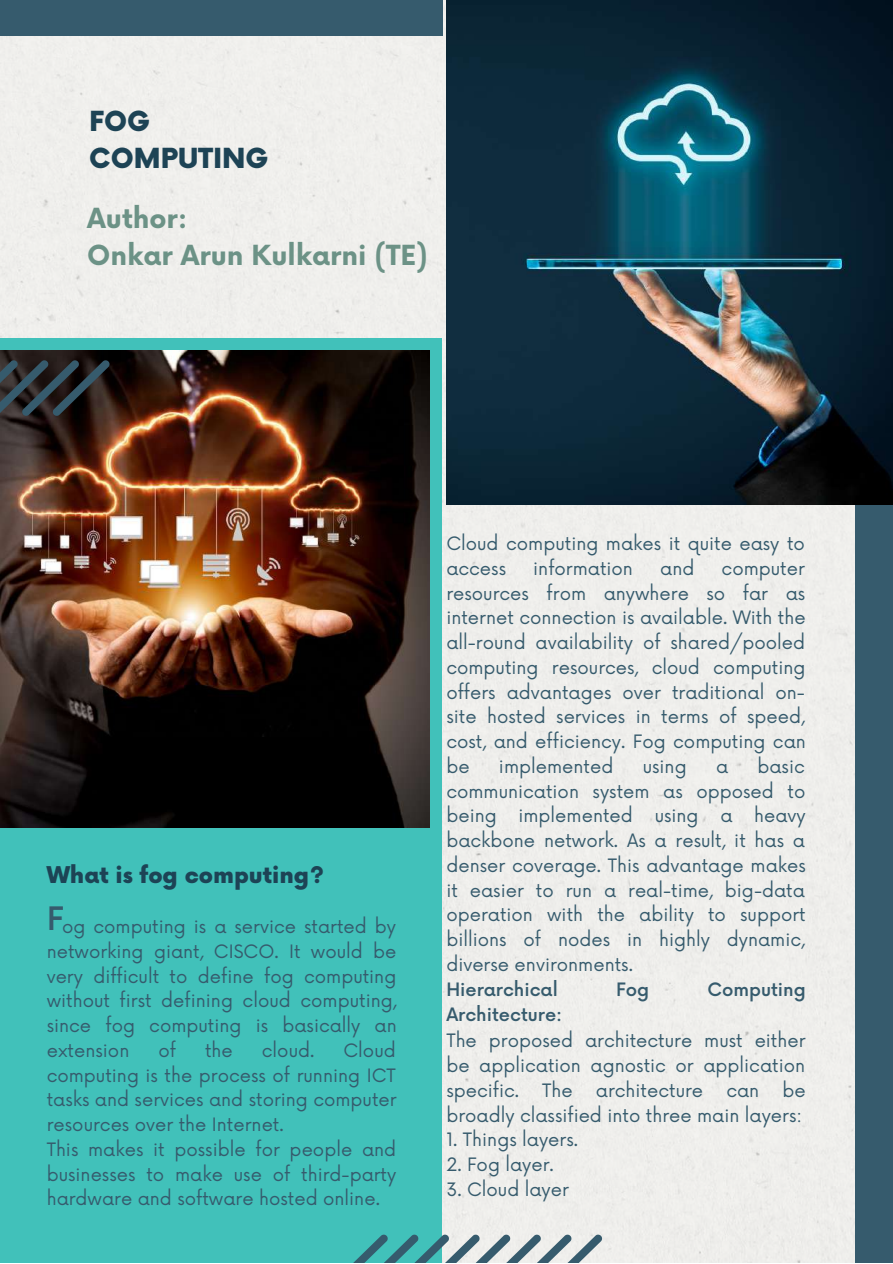
<style>
.page{position:relative;width:893px;height:1264px;background:#fff}
.page>*{position:absolute;margin:0;border:0;box-sizing:border-box;transform-origin:0 0}
.t1{font:500 31.5px "Now";color:#365b6d}
.t2{font:700 27px/37px "Now";color:#6c9286}
.t3{font:900 27px/37px "Now";color:#1d4355}
.t4{font:900 22.5px "Now";color:#1d4355}
.t5{font:18px/24.8px "Now";color:#365b6d;text-align:justify}
.t6{font:500 18px "Now";color:#365b6d}
</style>
<div class="page">
<div style="left:0;top:0;width:855px;height:1262px;background:#efeeec"></div>
<div style="left:0;top:0;width:442px;height:36px;background:#365b6d"></div>
<div style="left:855px;top:0;width:37px;height:1262px;background:#365b6d"></div>
<img style="left:446px;top:0;width:446px;height:505px">
<div style="left:0;top:338px;width:442px;height:924px;background:#41c1ba"></div>
<img style="left:0;top:351px;width:429px;height:476px">
<svg style="left:0;top:360px;width:109px;height:56px;background:#2b2f32"></svg>
<svg style="left:354px;top:1234px;width:248px;height:28px"></svg>
<h2 class="t3" style="left:89px;top:104px;width:181px">FOG<br>COMPUTING</h2>
<h2 class="t2" style="left:87px;top:201px;width:342px">Author:<br>Onkar Arun Kulkarni (TE)</h2>
<p class="t4" style="left:47px;top:862px;width:279px">What is fog computing?</p>
<p class="t5" style="left:47px;top:915px;width:351px;text-indent:15px">og computing is a service started by networking giant, CISCO. It would be very difficult to define fog computing without first defining cloud computing, since fog computing is basically an extension</p>
<h1 class="t1" style="left:47px;top:901px;width:18px">F</h1>
<p class="t5" style="left:47px;top:1038px;width:351px;text-align:left;text-indent:297px">Cloud computing is the process of running ICT tasks and services and storing computer resources over the Internet.<br>This makes it possible for people and businesses to make use of third-party hardware and software hosted online.</p>
<p class="t5" style="left:158px;top:1038px;width:19px">of</p>
<p class="t5" style="left:205px;top:1038px;width:29px">the</p>
<p class="t5" style="left:262px;top:1038px;width:54px">cloud.</p>
<p class="t5" style="left:446px;top:532px;width:360px">Cloud computing makes it quite easy to access</p>
<p class="t5" style="left:533px;top:557px;width:101px">information</p>
<p class="t5" style="left:660px;top:557px;width:36px">and</p>
<p class="t5" style="left:446px;top:557px;width:361px;text-indent:275px">computer resources from anywhere so far as internet connection is available. With the all-round availability of shared/pooled computing resources, cloud computing offers advantages over traditional on&shy;site hosted services in terms of speed, cost, and efficiency. Fog computing can be</p>
<p class="t5" style="left:446px;top:755px;width:361px;text-indent:311px">basic communication system as opposed to being implemented using a heavy backbone network. As a result, it has a denser coverage. This advantage makes it easier to run a real-time, big-data operation with the ability to support billions of nodes in highly dynamic, diverse environments.</p>
<p class="t6" style="left:446px;top:979px;width:113px">Hierarchical</p>
<p class="t6" style="left:616px;top:979px;width:35px">Fog</p>
<p class="t6" style="left:707px;top:979px;width:100px">Computing</p>
<p class="t6" style="left:446px;top:1005px;width:117px">Architecture:</p>
<p class="t5" style="left:446px;top:1029px;width:361px">The proposed architecture must either be application agnostic or application specific.</p>
<p class="t5" style="left:499px;top:755px;width:116px">implemented</p>
<p class="t5" style="left:642px;top:755px;width:45px">using</p>
<p class="t5" style="left:716px;top:755px;width:14px">a</p>
<p class="t5" style="left:446px;top:1078px;width:361px;text-align:right">be<br>broadly classified into three main layers:</p>
<p class="t5" style="left:446px;top:1128px;width:133px">1. Things layers.</p>
<p class="t5" style="left:446px;top:1152px;width:109px">2. Fog layer.</p>
<p class="t5" style="left:446px;top:1177px;width:124px">3. Cloud layer</p>
<p class="t5" style="left:542px;top:1078px;width:32px">The</p>
<p class="t5" style="left:596px;top:1078px;width:109px">architecture</p>
<p class="t5" style="left:726px;top:1078px;width:34px">can</p>
</div>
